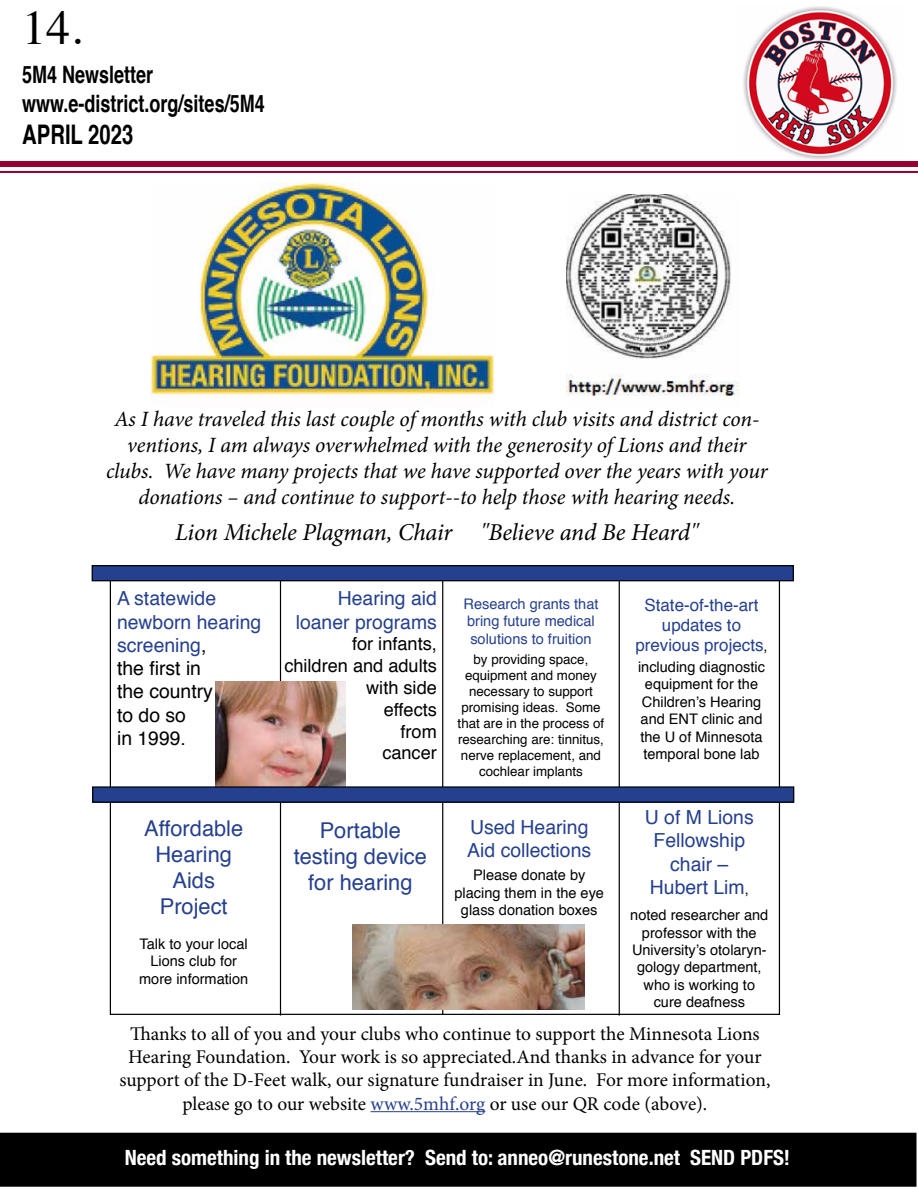
<style>
.page{position:relative;width:918px;height:1188px;background:#fff}
.page>*{position:absolute;margin:0;border:0;box-sizing:border-box;transform-origin:0 0}
.t1{font:48px "Times";color:#000}
.t2{font:700 27px "Helvetica";color:#000;scale:.75 1}
.t3{font:italic 24.3px "Minion Pro";letter-spacing:-.005em;color:#000}
.t4{font:700 24px/28.8px "Helvetica";color:#000;scale:.75 1}
.t5{font:italic 21.75px/26.1px "Minion Pro";letter-spacing:-.01em;color:#000;text-align:center}
.t6{font:21.75px/26.1px "Helvetica";color:#25408f;text-align:center}
.t7{font:700 condensed 21px "Helvetica Neue";color:#fff}
.t8{font:19.35px/23.2px "Minion Pro";letter-spacing:-.005em;color:#000;text-align:center}
.t9{font:19.35px/23.2px "Helvetica";color:#25408f;text-align:right}
.t10{font:19.35px/23.2px "Helvetica";color:#000}
.t11{font:18.15px/21.8px "Helvetica";color:#000;text-align:right}
.t12{font:16.95px/20.4px "Helvetica";color:#25408f;text-align:center}
.t13{font:14.55px/17.4px "Helvetica";color:#000;text-align:center}
.t14{font:14.55px/17.4px "Helvetica";color:#25408f}
.t15{font:13.35px/16px "Helvetica";color:#000;text-align:center}
.s1{color:#25408f}
.s2{font-size:14.55px;color:#000}
</style>
<div class="page">
<div style="left:0;top:1133px;width:916px;height:54px;background:#000"></div>
<div style="left:0;top:161px;width:918px;height:6px;background:#98002e"></div>
<hr style="left:0;top:171px;width:918px;height:2px;background:#98002e">
<img style="left:743px;top:6px;width:154px;height:154px">
<img style="left:150px;top:183px;width:344px;height:213px">
<img style="left:567px;top:194px;width:172px;height:202px">
<hr style="left:442px;top:566px;width:1px;height:449px;background:#000">
<hr style="left:280px;top:566px;width:1px;height:450px;background:#000">
<hr style="left:619px;top:566px;width:1px;height:450px;background:#000">
<hr style="left:371px;top:1111px;width:114px;height:1px;background:#25408f">
<img style="left:215px;top:681px;width:131px;height:105px">
<img style="left:352px;top:924px;width:232px;height:85px">
<div style="left:92px;top:566px;width:701px;height:15px;background:#25408f"></div>
<div style="left:92px;top:565px;width:702px;height:16px;border:1px solid #000"></div>
<div style="left:93px;top:787px;width:701px;height:15px;background:#25408f"></div>
<div style="left:92px;top:786px;width:702px;height:17px;border:1px solid #000"></div>
<h1 class="t1" style="left:22px;top:-17px;width:61px">14.</h1>
<h3 class="t4" style="left:22px;top:60px;width:325px">5M4 Newsletter www.e-district.org/sites/5M4</h3>
<h2 class="t2" style="left:22px;top:113px;width:150px">APRIL 2023</h2>
<p class="t5" style="left:106px;top:406px;width:663px">As I have traveled this last couple of months with club visits and district con&shy;ventions, I am always overwhelmed with the generosity of Lions and their clubs. We have many projects that we have supported over the years with your donations – and continue to support--to help those with hearing needs.</p>
<h3 class="t3" style="left:175px;top:516px;width:525px">Lion Michele Plagman, Chair "Believe and Be Heard"</h3>
<h3 class="t10" style="left:117px;top:587px;width:146px"><span class="s1">A statewide newborn hearing screening</span>,<br>the first in<br>the country<br>to do so<br>in 1999.</h3>
<h3 class="t9" style="left:296px;top:587px;width:143px">Hearing aid loaner programs</h3>
<p class="t11" style="left:284px;top:634px;width:154px">for infants, children and adults with side<br>effects<br>from<br>cancer</p>
<h3 class="t6" style="left:144px;top:816px;width:101px">Affordable<br>Hearing<br>Aids<br>Project</h3>
<p class="t13" style="left:139px;top:936px;width:111px">Talk to your local<br>Lions club for more information</p>
<h3 class="t6" style="left:294px;top:818px;width:135px">Portable testing device for hearing</h3>
<p class="t14" style="left:464px;top:596px;width:136px">Research grants that bring future medical solutions to fruition</p>
<p class="t15" style="left:458px;top:652px;width:148px">by providing space, equipment and money necessary to support promising ideas. Some that are in the process of researching are: tinnitus, nerve replacement, and cochlear implants</p>
<h3 class="t9" style="left:467px;top:816px;width:125px;text-align:left">Used Hearing<br>Aid collections</h3>
<p class="t13" style="left:455px;top:867px;width:151px">Please donate by placing them in the eye glass donation boxes</p>
<p class="t12" style="left:635px;top:595px;width:134px">State-of-the-art updates to previous projects<span class="s2">,</span></p>
<p class="t13" style="left:638px;top:658px;width:128px">including diagnostic equipment for the<br>Children’s Hearing and ENT clinic and the U of Minnesota temporal bone lab</p>
<h3 class="t9" style="left:645px;top:806px;width:110px;text-align:center">U of M Lions<br>Fellowship chair –<br>Hubert Lim<span class="s2">,</span></h3>
<p class="t13" style="left:630px;top:907px;width:140px">noted researcher and professor with the<br>University’s otolaryn&shy;gology department, who is working to cure deafness</p>
<p class="t8" style="left:119px;top:1022px;width:653px">Thanks to all of you and your clubs who continue to support the Minnesota Lions Hearing Foundation. Your work is so appreciated.And thanks in advance for your support of the D-Feet walk, our signature fundraiser in June. For more information, please go to our website <span class="s1">www.5mhf.org</span> or use our QR code (above).</p>
<h3 class="t7" style="left:125px;top:1140px;width:667px">Need something in the newsletter? Send to: anneo@runestone.net SEND PDFS!</h3>
</div>
